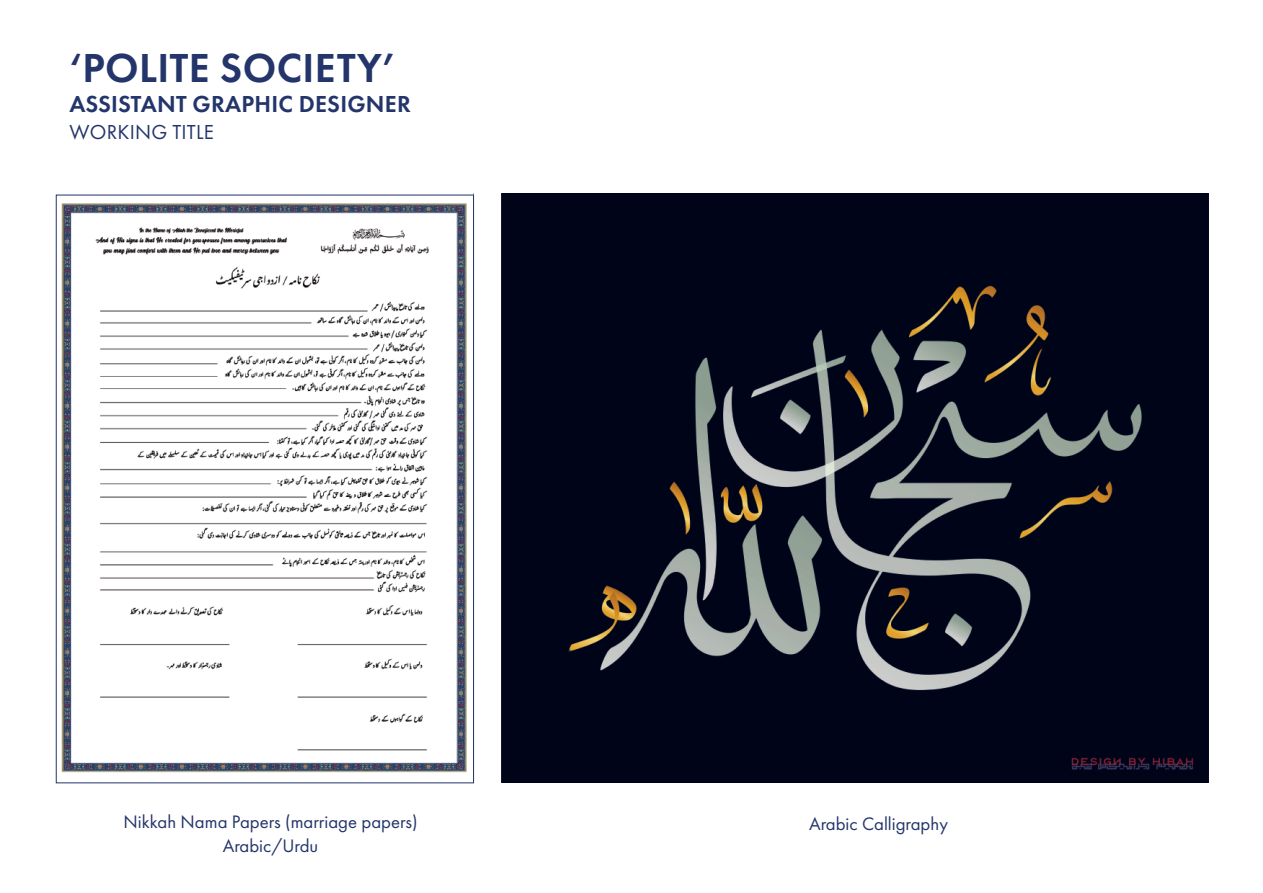
<style>
.page{position:relative;width:1263px;height:893px;background:#fff}
.page>*{position:absolute;margin:0;border:0;box-sizing:border-box;transform-origin:0 0}
.t1{font:600 42px "Futura PT";letter-spacing:.01em;color:#23356a}
.t2{font:600 24px "Futura PT";letter-spacing:.01em;color:#23356a}
.t3{font:21px "Futura PT";letter-spacing:.01em;color:#23356a}
.t4{font:18.75px/24px "Futura PT";color:#23356a;text-align:center}
</style>
<div class="page">
<img style="left:57px;top:194px;width:417px;height:579px">
<img style="left:501px;top:194px;width:707px;height:589px">
<h1 class="t1" style="left:69px;top:41px;width:327px">‘POLITE SOCIETY’</h1>
<p class="t2" style="left:70px;top:89px;width:343px">ASSISTANT GRAPHIC DESIGNER</p>
<p class="t3" style="left:70px;top:119px;width:146px">WORKING TITLE</p>
<p class="t4" style="left:123px;top:810px;width:296px">Nikkah Nama Papers (marriage papers)<br>Arabic/Urdu</p>
<p class="t4" style="left:809px;top:812px;width:140px">Arabic Calligraphy</p>
</div>
